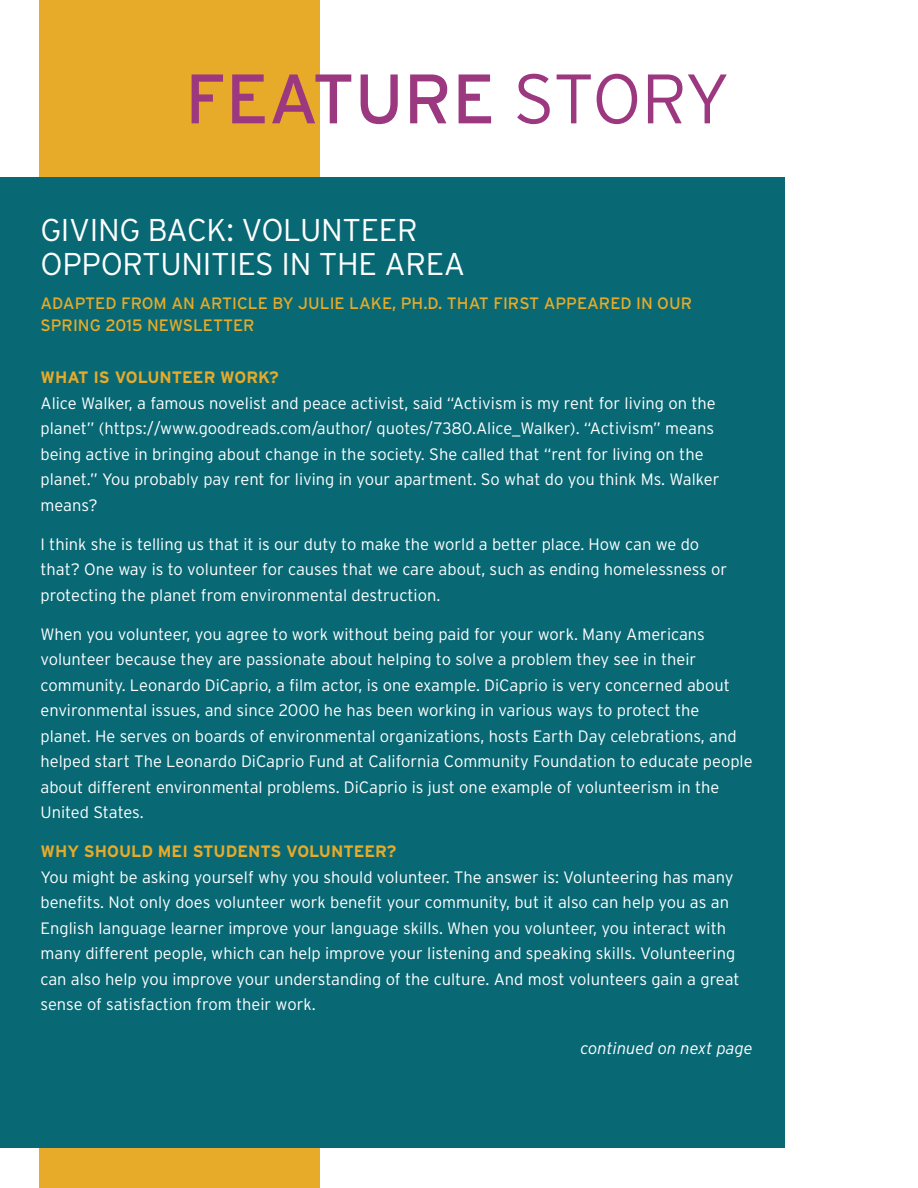
<style>
.page{position:relative;width:918px;height:1188px;background:#fff}
.page>*{position:absolute;margin:0;border:0;box-sizing:border-box;transform-origin:0 0}
.t1{font:69.75px "Interstate";color:#9c3880}
.t2{font:300 31.5px/34px "Interstate";letter-spacing:-.01em;color:#fff}
.Body_Text{font:300 16.5px/25.5px "Interstate";color:#fff}
.Body_Text-2{font:16.5px/21.6px "Interstate";color:#e8ab29}
.t3{font:700 16.5px "Interstate";color:#e8ab29}
.t4{font:italic 300 16.5px "Interstate";color:#fff}
.s1{font-weight:300}
</style>
<div class="page">
<div style="left:39px;top:0;width:281px;height:1188px;background:#e8ab29"></div>
<div style="left:0;top:177px;width:784px;height:971px;background:#086975"></div>
<p class="t1" style="left:185px;top:56px;width:546px">FEATURE <span class="s1">STORY</span></p>
<p class="t2" style="left:40px;top:212px;width:426px">GIVING BACK: VOLUNTEER<br>OPPORTUNITIES IN THE AREA</p>
<p class="Body_Text-2" style="left:40px;top:292px;width:653px">ADAPTED FROM AN ARTICLE BY JULIE LAKE, PH.D. THAT FIRST APPEARED IN OUR<br>SPRING 2015 NEWSLETTER</p>
<p class="t3" style="left:40px;top:367px;width:240px">WHAT IS VOLUNTEER WORK?</p>
<p class="Body_Text" style="left:40px;top:390px;width:680px">Alice Walker, a famous novelist and peace activist, said “Activism is my rent for living on the planet” (https://www.goodreads.com/author/ quotes/7380.Alice_Walker). “Activism” means being active in bringing about change in the society. She called that “rent for living on the planet.” You probably pay rent for living in your apartment. So what do you think Ms. Walker means?</p>
<p class="Body_Text" style="left:40px;top:531px;width:688px">I think she is telling us that it is our duty to make the world a better place. How can we do that? One way is to volunteer for causes that we care about, such as ending homelessness or protecting the planet from environmental destruction.</p>
<p class="Body_Text" style="left:40px;top:621px;width:714px">When you volunteer, you agree to work without being paid for your work. Many Americans volunteer because they are passionate about helping to solve a problem they see in their community. Leonardo DiCaprio, a film actor, is one example. DiCaprio is very concerned about environmental issues, and since 2000 he has been working in various ways to protect the planet. He serves on boards of environmental organizations, hosts Earth Day celebrations, and helped start The Leonardo DiCaprio Fund at California Community Foundation to educate people about different environmental problems. DiCaprio is just one example of volunteerism in the United States.</p>
<p class="t3" style="left:40px;top:841px;width:357px">WHY SHOULD MEI STUDENTS VOLUNTEER?</p>
<p class="Body_Text" style="left:40px;top:864px;width:701px">You might be asking yourself why you should volunteer. The answer is: Volunteering has many benefits. Not only does volunteer work benefit your community, but it also can help you as an English language learner improve your language skills. When you volunteer, you interact with many different people, which can help improve your listening and speaking skills. Volunteering can also help you improve your understanding of the culture. And most volunteers gain a great sense of satisfaction from their work.</p>
<p class="t4" style="left:580px;top:1038px;width:174px">continued on next page</p>
</div>
